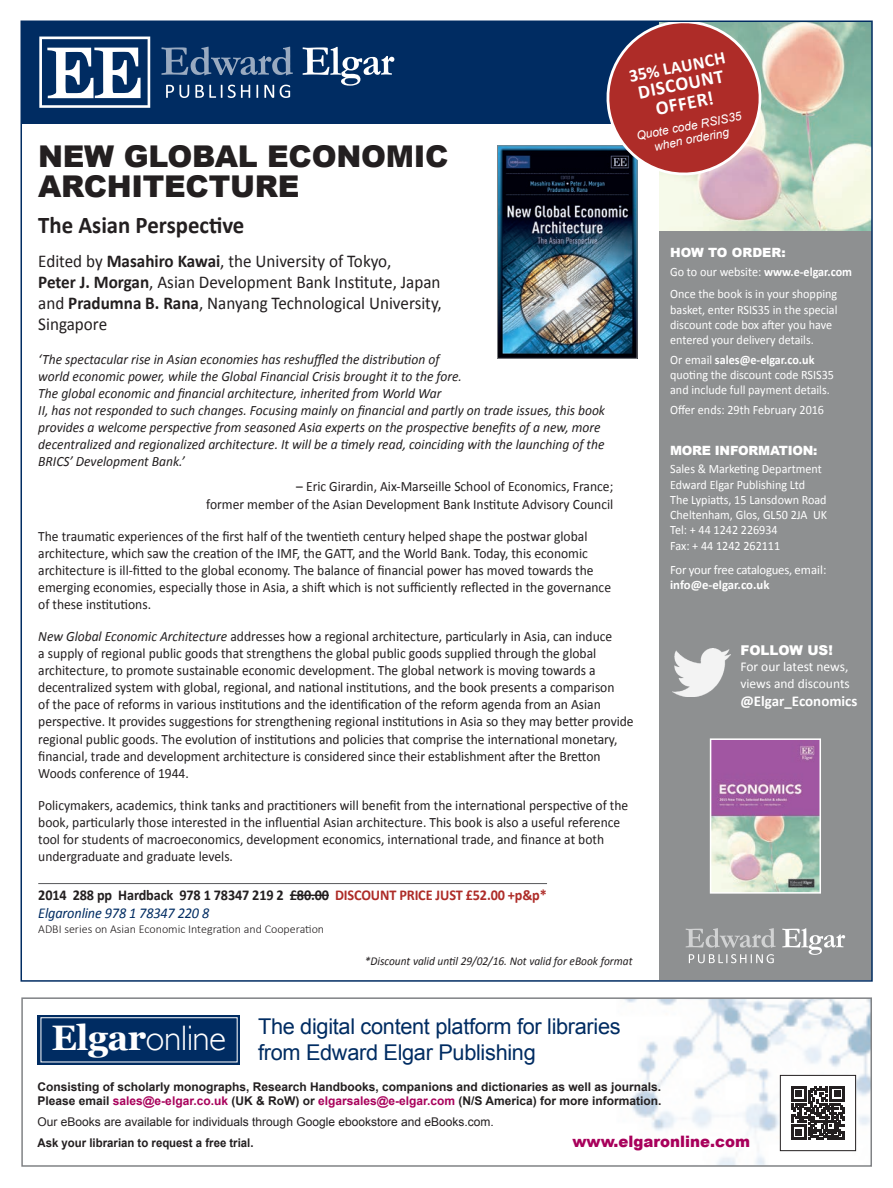
<style>
.page{position:relative;width:893px;height:1188px;background:#fff}
.page>*{position:absolute;margin:0;border:0;box-sizing:border-box;transform-origin:0 0}
.t1{font:300 35.4px "Gill Sans";letter-spacing:-.02em;color:#fff}
.t2{font:900 30px/30px "Arial";letter-spacing:-.01em;color:#231f20}
.Subtitle{font:700 24px "Calibri";color:#231f20;scale:.95 1}
.t3{font:21.75px/26.2px "Arial";letter-spacing:-.015em;color:#002c62}
.t4{font:700 19.5px/19.5px "Calibri";color:#fff;text-align:center}
.Affiliation{font:18px/21px "Calibri";color:#231f20;scale:.95 1}
.t5{font:700 18px "Calibri";color:#fff}
.Text{font:900 15.75px "Arial";color:#a8015b;scale:.95 1}
.ISBNs{font:700 15px/18px "Calibri";letter-spacing:-.01em;color:#231f20;scale:.95 1}
.t6{font:700 15px "Calibri";color:#fff}
.Text-2{font:14.25px/17.1px "Calibri";color:#231f20;scale:.95 1}
.t7{font:italic 14.25px/17.1px "Calibri";color:#231f20;scale:.95 1}
.Quote_Name{font:14.25px/17.1px "Calibri";color:#231f20;text-align:right;scale:.95 1}
.t8{font:13.5px/16.2px "Calibri";color:#fff}
.Text-3{font:12.75px/15.3px "Calibri";color:#fff;scale:.95 1}
.Text-4{font:12.75px/15.3px "Calibri";letter-spacing:-.02em;color:#fff}
.t9{font:900 12.75px "Arial";letter-spacing:-.02em;color:#fff}
.t10{font:900 12.75px "Arial";color:#fff}
.Text-5{font:700 12px/14.4px "Arial";color:#231f20}
.t11{font:12px "Arial";color:#231f20}
.SeriesRef{font:300 12px "Calibri";color:#231f20}
.Subtitle-2{font:italic 12px "Calibri";color:#231f20;scale:.95 1}
.Text-6{font:700 12px "Arial";color:#231f20;scale:.95 1}
.t12{font:italic 12px/13.5px "Arial";color:#fff;text-align:center}
.s1{font-weight:700}
.s2{font-style:italic}
.s3{color:#ae2c28}
.s4{font-weight:400;font-style:italic;color:#002c62}
.s5{font-family:"Arial";font-weight:900}
.s6{font-family:"Georgia";font-weight:700}
.s7{color:#a8015b}
</style>
<div class="page">
<div style="left:21px;top:21px;width:638px;height:102px;background:#002c62"></div>
<img style="left:659px;top:24px;width:211px;height:208px">
<div style="left:659px;top:232px;width:213px;height:748px;background:#8e9091"></div>
<img style="left:713px;top:741px;width:105px;height:150px">
<div style="left:710px;top:738px;width:111px;height:156px;border:2px solid #fff"></div>
<img style="left:625px;top:1000px;width:244px;height:164px">
<div style="left:21px;top:997px;width:851px;height:170px;border:2px solid #808285"></div>
<div style="left:38px;top:1015px;width:202px;height:50px;background:#002c62"></div>
<div style="left:41px;top:1017px;width:197px;height:45px;border:1px solid #fff"></div>
<svg style="left:625px;top:1135px;width:126px;height:19px"></svg>
<div style="left:780px;top:1075px;width:76px;height:76px;background:#fff"></div>
<svg style="left:791px;top:1086px;width:54px;height:54px"></svg>
<div style="left:780px;top:1075px;width:76px;height:76px;border:1px solid #231f20"></div>
<hr style="left:38px;top:883px;width:509px;height:1px;background:#57585a">
<hr style="left:290px;top:895px;width:39px;height:1px;background:#231f20">
<svg style="left:39px;top:37px;width:111px;height:71px"></svg>
<svg style="left:161px;top:47px;width:132px;height:28px"></svg>
<svg style="left:303px;top:47px;width:91px;height:39px"></svg>
<svg style="left:166px;top:85px;width:23px;height:13px"></svg>
<svg style="left:195px;top:85px;width:27px;height:13px"></svg>
<svg style="left:228px;top:85px;width:22px;height:13px"></svg>
<svg style="left:256px;top:85px;width:2px;height:13px"></svg>
<svg style="left:264px;top:85px;width:10px;height:13px"></svg>
<svg style="left:280px;top:85px;width:10px;height:13px"></svg>
<svg style="left:686px;top:928px;width:90px;height:20px"></svg>
<svg style="left:782px;top:928px;width:63px;height:27px"></svg>
<svg style="left:689px;top:954px;width:85px;height:9px"></svg>
<img style="left:499px;top:147px;width:136px;height:210px">
<div style="left:497px;top:145px;width:140px;height:214px;border:1px solid #808285"></div>
<svg style="left:601px;top:20px;width:166px;height:161px;background:#a15153"></svg>
<img style="left:672px;top:649px;width:58px;height:47px">
<p class="t5" style="left:627px;top:65px;width:99px;rotate:-11deg">35% LAUNCH</p>
<p class="t4" style="left:636px;top:83px;width:88px;rotate:-11deg">DISCOUNT<br>OFFER!</p>
<p class="t12" style="left:635px;top:130px;width:108px;rotate:-11deg">Quote code RSIS35 when ordering</p>
<p class="t2" style="left:38px;top:140px;width:412px">NEW GLOBAL ECONOMIC<br>ARCHITECTURE</p>
<p class="Subtitle" style="left:38px;top:210px;width:218px">The Asian Perspective</p>
<p class="Affiliation" style="left:38px;top:250px;width:426px">Edited by <span class="s1">Masahiro Kawai</span>, the University of Tokyo,<br><span class="s1">Peter J. Morgan</span>, Asian Development Bank Institute, Japan and <span class="s1">Pradumna B. Rana</span>, Nanyang Technological University, Singapore</p>
<p class="t7" style="left:38px;top:350px;width:598px">‘The spectacular rise in Asian economies has reshuffled the distribution of<br>world economic power, while the Global Financial Crisis brought it to the fore.<br>The global economic and financial architecture, inherited from World War<br>II, has not responded to such changes. Focusing mainly on financial and partly on trade issues, this book provides a welcome perspective from seasoned Asia experts on the prospective benefits of a new, more decentralized and regionalized architecture. It will be a timely read, coinciding with the launching of the BRICS’ Development Bank.’</p>
<p class="Quote_Name" style="left:206px;top:478px;width:430px">– Eric Girardin, Aix-Marseille School of Economics, France;<br>former member of the Asian Development Bank Institute Advisory Council</p>
<p class="Text-2" style="left:38px;top:527px;width:604px">The traumatic experiences of the first half of the twentieth century helped shape the postwar global architecture, which saw the creation of the IMF, the GATT, and the World Bank. Today, this economic architecture is ill-fitted to the global economy. The balance of financial power has moved towards the emerging economies, especially those in Asia, a shift which is not sufficiently reflected in the governance of these institutions.</p>
<p class="Text-2" style="left:38px;top:628px;width:628px"><span class="s2">New Global Economic Architecture</span> addresses how a regional architecture, particularly in Asia, can induce<br>a supply of regional public goods that strengthens the global public goods supplied through the global architecture, to promote sustainable economic development. The global network is moving towards a decentralized system with global, regional, and national institutions, and the book presents a comparison<br>of the pace of reforms in various institutions and the identification of the reform agenda from an Asian perspective. It provides suggestions for strengthening regional institutions in Asia so they may better provide regional public goods. The evolution of institutions and policies that comprise the international monetary, financial, trade and development architecture is considered since their establishment after the Bretton Woods conference of 1944.</p>
<p class="Text-2" style="left:38px;top:796px;width:623px">Policymakers, academics, think tanks and practitioners will benefit from the international perspective of the book, particularly those interested in the influential Asian architecture. This book is also a useful reference tool for students of macroeconomics, development economics, international trade, and finance at both undergraduate and graduate levels.</p>
<p class="ISBNs" style="left:38px;top:886px;width:537px">2014 288 pp Hardback 978 1 78347 219 2 £80.00 <span class="s3">DISCOUNT PRICE JUST £52.00 +p&amp;p*<br></span><span class="s4">Elgaronline 978 1 78347 220 8</span></p>
<p class="SeriesRef" style="left:38px;top:921px;width:287px">ADBI series on Asian Economic Integration and Cooperation</p>
<p class="t10" style="left:670px;top:243px;width:117px">HOW TO ORDER:</p>
<p class="Text-3" style="left:670px;top:264px;width:193px">Go to our website: <span class="s1">www.e-elgar.com</span></p>
<p class="Text-3" style="left:670px;top:286px;width:178px">Once the book is in your shopping basket, enter RSIS35 in the special discount code box after you have entered your delivery details.</p>
<p class="Text-3" style="left:670px;top:352px;width:174px">Or email <span class="s1">sales@e-elgar.co.uk </span>quoting the discount code RSIS35 and include full payment details.</p>
<p class="Text-3" style="left:670px;top:402px;width:164px">Offer ends: 29th February 2016</p>
<p class="t9" style="left:670px;top:441px;width:149px">MORE INFORMATION:</p>
<p class="Text-3" style="left:670px;top:461px;width:167px">Sales &amp; Marketing Department<br>Edward Elgar Publishing Ltd<br>The Lypiatts, 15 Lansdown Road<br>Cheltenham, Glos, GL50 2JA UK</p>
<p class="Text-3" style="left:670px;top:523px;width:117px">Tel: + 44 1242 226934<br>Fax: + 44 1242 262111</p>
<p class="Text-4" style="left:670px;top:562px;width:158px">For your free catalogues, email: <span class="s1">info@e-elgar.co.uk</span></p>
<p class="t8" style="left:740px;top:643px;width:111px"><span class="s5">FOLLOW US!<br></span>For our latest news, views and discounts</p>
<p class="t6" style="left:740px;top:691px;width:119px">@Elgar_Economics</p>
<p class="Subtitle-2" style="left:365px;top:953px;width:283px">*Discount valid until 29/02/16. Not valid for eBook format</p>
<p class="t3" style="left:258px;top:1014px;width:364px">The digital content platform for libraries from Edward Elgar Publishing</p>
<p class="t1" style="left:52px;top:1011px;width:176px"><span class="s6">Elgar</span>online</p>
<p class="Text-5" style="left:38px;top:1080px;width:625px">Consisting of scholarly monographs, Research Handbooks, companions and dictionaries as well as journals.<br>Please email <span class="s7">sales@e-elgar.co.uk</span> (UK &amp; RoW) or <span class="s7">elgarsales@e-elgar.com</span> (N/S America) for more information.</p>
<p class="t11" style="left:38px;top:1114px;width:458px">Our eBooks are available for individuals through Google ebookstore and eBooks.com.</p>
<p class="Text-6" style="left:38px;top:1135px;width:229px">Ask your librarian to request a free trial.</p>
<p class="Text" style="left:572px;top:1130px;width:189px">www.elgaronline.com</p>
</div>
